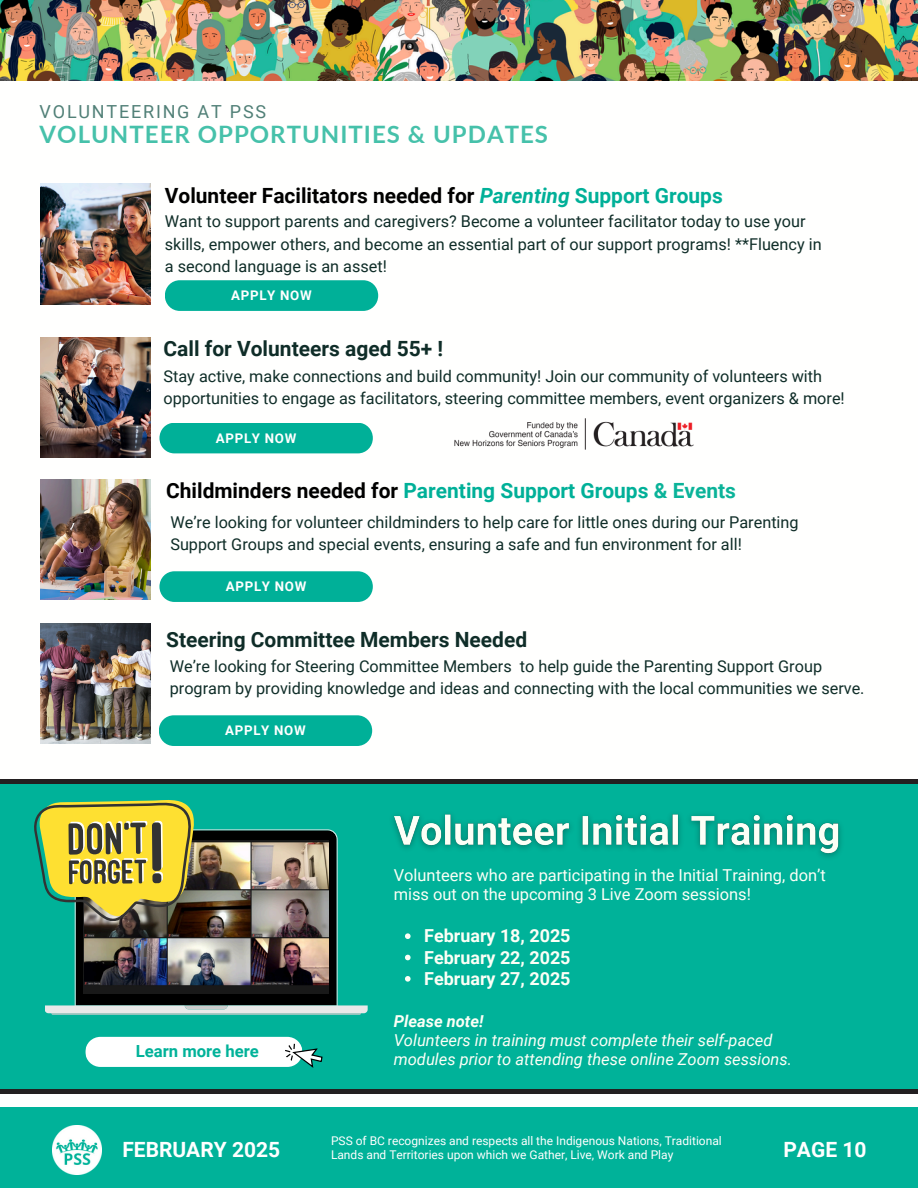
<style>
.page{position:relative;width:918px;height:1188px;background:#fff}
.page>*{position:absolute;margin:0;border:0;box-sizing:border-box;transform-origin:0 0}
.t1{font:700 24px "Lato";letter-spacing:.04em;color:#46c1aa}
.t2{font:700 21px "Roboto";color:#0f2d28}
.t3{font:700 21px "Roboto";color:#000}
.t4{font:700 21px "Roboto";color:#00b098}
.t5{font:700 21px "Roboto";color:#fff}
.t6{font:700 18px "Roboto";color:#fcfff6}
.t7{font:18px "Roboto";letter-spacing:.1em;color:#518077}
.t8{font:700 16.65px "Roboto";color:#00b299}
.t9{font:italic 16.5px/19px "Roboto";color:#fcfff6}
.t10{font:16.5px/19px "Roboto";color:#fcfff6}
.t11{font:italic 700 16.5px "Roboto";color:#fcfff6}
.t12{font:16.2px/22.2px "Roboto";color:#0f2d28}
.t13{font:700 13.35px "Roboto";letter-spacing:.05em;color:#fff}
.t14{font:12px/14px "Roboto";color:#fff}
.s1{font-style:italic;color:#00b098}
.s2{color:#00b098}
.s3{color:#000}
.s4{color:#0bb399}
</style>
<div class="page">
<img style="left:0;top:0;width:918px;height:80px">
<div style="left:0;top:1107px;width:918px;height:81px;background:#00b299"></div>
<img style="left:52px;top:1125px;width:50px;height:50px">
<div style="left:0;top:782px;width:918px;height:307px;background:#00b299"></div>
<svg style="left:85px;top:1036px;width:238px;height:32px"></svg>
<hr style="left:0;top:780px;width:918px;height:4px;background:#231f20">
<svg style="left:45px;top:829px;width:322px;height:184px"></svg>
<svg style="left:51px;top:1005px;width:310px;height:10px"></svg>
<img style="left:84px;top:841px;width:245px;height:153px">
<img style="left:454px;top:418px;width:240px;height:32px">
<div style="left:159px;top:423px;width:214px;height:30px;background:#00b098;border-radius:15px"></div>
<img style="left:41px;top:337px;width:110px;height:120px">
<div style="left:165px;top:280px;width:213px;height:31px;background:#00b098;border-radius:15px"></div>
<img style="left:41px;top:184px;width:110px;height:120px">
<div style="left:159px;top:571px;width:214px;height:31px;background:#00b098;border-radius:15px"></div>
<img style="left:41px;top:479px;width:110px;height:121px">
<div style="left:159px;top:715px;width:213px;height:31px;background:#00b098;border-radius:15px"></div>
<img style="left:40px;top:623px;width:110px;height:121px">
<svg style="left:34px;top:800px;width:163px;height:124px"></svg>
<img style="left:393px;top:814px;width:448px;height:43px">
<svg style="left:405px;top:933px;width:6px;height:6px"></svg>
<svg style="left:405px;top:955px;width:6px;height:5px"></svg>
<svg style="left:405px;top:976px;width:6px;height:6px"></svg>
<div style="left:0;top:1089px;width:918px;height:5px;background:#231f20"></div>
<p class="t7" style="left:40px;top:102px;width:228px">VOLUNTEERING AT PSS</p>
<p class="t1" style="left:40px;top:119px;width:510px">VOLUNTEER OPPORTUNITIES &amp; UPDATES</p>
<p class="t3" style="left:165px;top:183px;width:560px">Volunteer Facilitators needed for <span class="s1">Parenting</span> <span class="s2">Support Groups</span></p>
<p class="t12" style="left:165px;top:211px;width:658px">Want to support parents and caregivers? Become a volunteer facilitator today to use your skills, empower others, and become an essential part of our support programs! **Fluency in a second language is an asset!</p>
<p class="t13" style="left:231px;top:288px;width:82px">APPLY NOW</p>
<h2 class="t2" style="left:164px;top:336px;width:281px">Call for Volunteers aged 55+ !</h2>
<p class="t12" style="left:164px;top:365px;width:683px">Stay active, make connections and build community! Join our community of volunteers with opportunities to engage as facilitators, steering committee members, event organizers &amp; more!</p>
<h4 class="t13" style="left:216px;top:430px;width:82px">APPLY NOW</h4>
<p class="t4" style="left:166px;top:479px;width:571px"><span class="s3">Childminders needed for</span> Parenting Support Groups <span class="s4">&amp; Events</span></p>
<p class="t12" style="left:170px;top:511px;width:630px">We’re looking for volunteer childminders to help care for little ones during our Parenting<br>Support Groups and special events, ensuring a safe and fun environment for all!</p>
<p class="t13" style="left:226px;top:579px;width:82px">APPLY NOW</p>
<p class="t2" style="left:166px;top:627px;width:363px">Steering Committee Members Needed</p>
<h6 class="t12" style="left:170px;top:655px;width:696px">We’re looking for Steering Committee Members to help guide the Parenting Support Group program by providing knowledge and ideas and connecting with the local communities we serve.</h6>
<p class="t13" style="left:225px;top:723px;width:82px">APPLY NOW</p>
<p class="t8" style="left:136px;top:1041px;width:125px">Learn more here</p>
<h4 class="t10" style="left:394px;top:866px;width:434px">Volunteers who are participating in the Initial Training, don’t miss out on the upcoming 3 Live Zoom sessions!</h4>
<p class="t6" style="left:424px;top:926px;width:148px">February 18, 2025</p>
<p class="t6" style="left:424px;top:947px;width:148px">February 22, 2025</p>
<p class="t6" style="left:424px;top:968px;width:148px">February 27, 2025</p>
<h4 class="t11" style="left:394px;top:1011px;width:91px">Please note!</h4>
<p class="t9" style="left:394px;top:1030px;width:400px">Volunteers in training must complete their self-paced modules prior to attending these online Zoom sessions.</p>
<p class="t14" style="left:331px;top:1133px;width:392px">PSS of BC recognizes and respects all the Indigenous Nations, Traditional<br>Lands and Territories upon which we Gather, Live, Work and Play</p>
<p class="t5" style="left:122px;top:1137px;width:159px">FEBRUARY 2025</p>
<p class="t5" style="left:783px;top:1138px;width:85px">PAGE 10</p>
</div>
